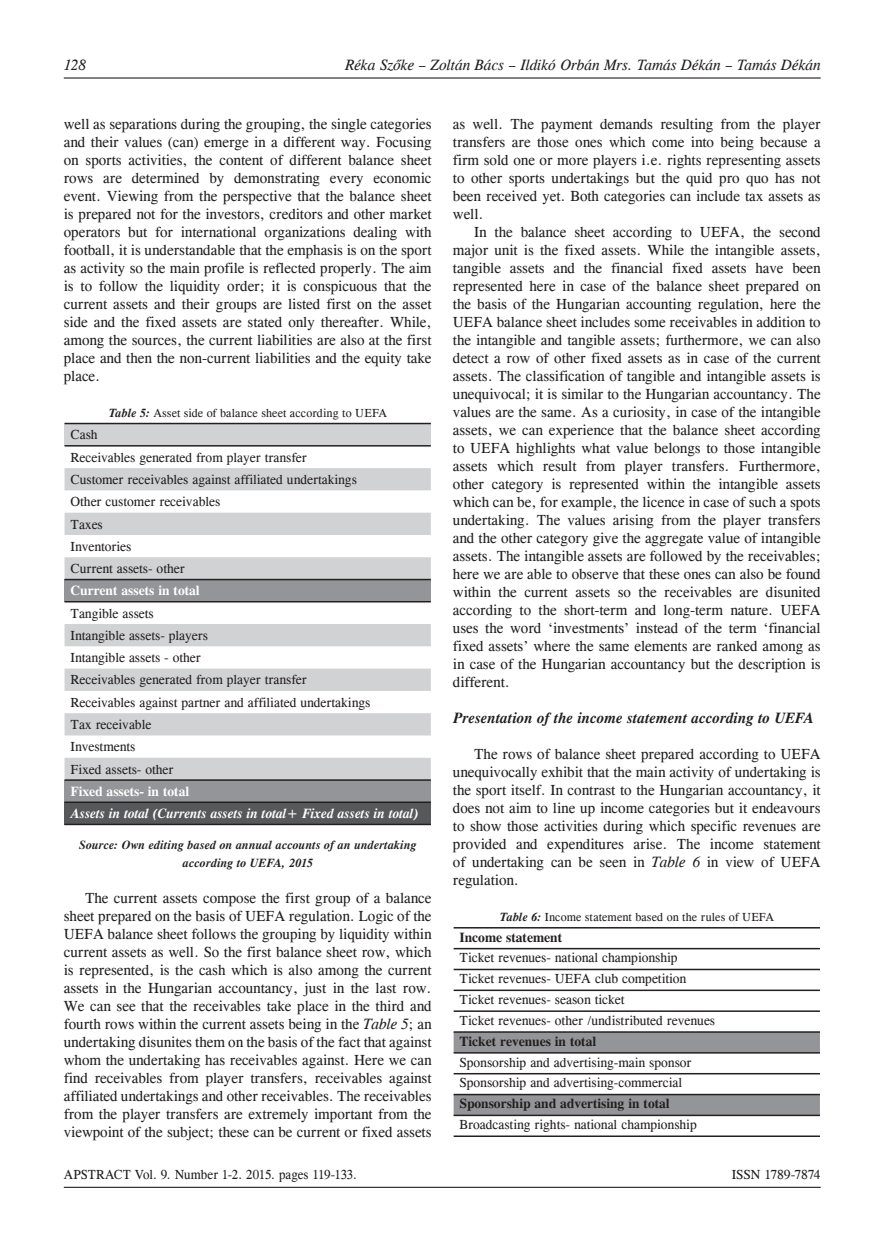
<style>
.page{position:relative;width:893px;height:1255px;background:#fff}
.page>*{position:absolute;margin:0;border:0;box-sizing:border-box;transform-origin:0 0}
.t1{font:15px/18px "CG Times";color:#231f20;text-align:justify}
.t2{font:italic 15px "CG Times";letter-spacing:.01em;color:#231f20}
.t3{font:italic 700 15px "CG Times";letter-spacing:.005em;color:#231f20}
.t4{font:13.5px/22.2px "CG Times";color:#231f20}
.t5{font:700 13.5px "CG Times";color:#231f20}
.t6{font:italic 700 13.5px "CG Times";color:#fff}
.t7{font:13.5px "CG Times";color:#231f20;scale:.96 1}
.t8{font:700 13.5px "CG Times";color:#fff}
.t9{font:12px "CG Times";letter-spacing:.01em;color:#231f20}
.t10{font:italic 700 12px/18px "CG Times";letter-spacing:.01em;color:#231f20;text-align:center}
.s1{font-weight:700;font-style:italic}
.s2{font-style:italic}
</style>
<div class="page">
<hr style="left:64px;top:1186px;width:757px;height:1px;background:#231f20">
<hr style="left:64px;top:77px;width:757px;height:2px;background:#231f20">
<div style="left:65px;top:423px;width:366px;height:23px;background:#d1d2d4"></div>
<svg style="left:65px;top:468px;width:159px;height:311px;fill:#d1d2d4"></svg>
<div style="left:65px;top:579px;width:366px;height:22px;background:#939598"></div>
<div style="left:65px;top:780px;width:366px;height:22px;background:#939598"></div>
<div style="left:65px;top:802px;width:366px;height:22px;background:#57585a"></div>
<hr style="left:65px;top:423px;width:366px;height:1px;background:#231f20">
<hr style="left:65px;top:445px;width:366px;height:1px;background:#231f20">
<hr style="left:65px;top:579px;width:366px;height:1px;background:#231f20">
<hr style="left:65px;top:601px;width:366px;height:1px;background:#231f20">
<hr style="left:65px;top:779px;width:366px;height:1px;background:#231f20">
<hr style="left:65px;top:801px;width:366px;height:2px;background:#231f20">
<hr style="left:65px;top:823px;width:366px;height:2px;background:#231f20">
<svg style="left:454px;top:1032px;width:366px;height:82px"></svg>
<hr style="left:454px;top:927px;width:366px;height:1px;background:#231f20">
<hr style="left:454px;top:947px;width:366px;height:2px;background:#231f20">
<hr style="left:454px;top:968px;width:366px;height:2px;background:#231f20">
<hr style="left:454px;top:989px;width:366px;height:2px;background:#231f20">
<hr style="left:454px;top:1010px;width:366px;height:1px;background:#231f20">
<hr style="left:454px;top:1031px;width:366px;height:1px;background:#231f20">
<hr style="left:454px;top:1052px;width:366px;height:1px;background:#231f20">
<hr style="left:454px;top:1072px;width:366px;height:2px;background:#231f20">
<hr style="left:454px;top:1093px;width:366px;height:2px;background:#231f20">
<hr style="left:454px;top:1114px;width:366px;height:2px;background:#231f20">
<hr style="left:454px;top:1135px;width:366px;height:1px;background:#231f20">
<img style="left:224px;top:422px;width:207px;height:404px">
<p class="t2" style="left:64px;top:56px;width:23px">128</p>
<p class="t2" style="left:345px;top:56px;width:477px">Réka Szőke – Zoltán Bács – Ildikó Orbán Mrs. Tamás Dékán – Tamás Dékán</p>
<p class="t1" style="left:64px;top:115px;width:369px">well as separations during the grouping, the single categories and their values (can) emerge in a different way. Focusing on sports activities, the content of different balance sheet rows are determined by demonstrating every economic event. Viewing from the perspective that the balance sheet is prepared not for the investors, creditors and other market operators but for international organizations dealing with football, it is understandable that the emphasis is on the sport as activity so the main profile is reflected properly. The aim is to follow the liquidity order; it is conspicuous that the current assets and their groups are listed first on the asset side and the fixed assets are stated only thereafter. While, among the sources, the current liabilities are also at the first place and then the non-current liabilities and the equity take place.</p>
<p class="t9" style="left:108px;top:406px;width:280px"><span class="s1">Table 5:</span> Asset side of balance sheet according to UEFA</p>
<p class="t4" style="left:71px;top:423px;width:288px">Cash<br>Receivables generated from player transfer<br>Customer receivables against affiliated undertakings<br>Other customer receivables<br>Taxes<br>Inventories<br>Current assets- other</p>
<p class="t8" style="left:71px;top:582px;width:131px">Current assets in total</p>
<p class="t4" style="left:71px;top:602px;width:301px">Tangible assets<br>Intangible assets- players<br>Intangible assets - other<br>Receivables generated from player transfer<br>Receivables against partner and affiliated undertakings<br>Tax receivable<br>Investments<br>Fixed assets- other</p>
<p class="t8" style="left:71px;top:783px;width:120px">Fixed assets- in total</p>
<p class="t6" style="left:71px;top:805px;width:349px">Assets in total (Currents assets in total+ Fixed assets in total)</p>
<p class="t10" style="left:79px;top:835px;width:339px">Source: Own editing based on annual accounts of an undertaking according to UEFA, 2015</p>
<p class="t1" style="left:64px;top:889px;width:369px;text-indent:21px">The current assets compose the first group of a balance sheet prepared on the basis of UEFA regulation. Logic of the UEFA balance sheet follows the grouping by liquidity within current assets as well. So the first balance sheet row, which is represented, is the cash which is also among the current assets in the Hungarian accountancy, just in the last row.<br>We can see that the receivables take place in the third and fourth rows within the current assets being in the <span class="s2">Table 5</span>; an undertaking disunites them on the basis of the fact that against whom the undertaking has receivables against. Here we can find receivables from player transfers, receivables against affiliated undertakings and other receivables. The receivables from the player transfers are extremely important from the viewpoint of the subject; these can be current or fixed assets</p>
<p class="t1" style="left:453px;top:115px;width:369px">as well. The payment demands resulting from the player transfers are those ones which come into being because a firm sold one or more players i.e. rights representing assets to other sports undertakings but the quid pro quo has not been received yet. Both categories can include tax assets as well.</p>
<p class="t1" style="left:453px;top:223px;width:369px;text-indent:21px">In the balance sheet according to UEFA, the second major unit is the fixed assets. While the intangible assets, tangible assets and the financial fixed assets have been represented here in case of the balance sheet prepared on the basis of the Hungarian accounting regulation, here the UEFA balance sheet includes some receivables in addition to the intangible and tangible assets; furthermore, we can also detect a row of other fixed assets as in case of the current assets. The classification of tangible and intangible assets is unequivocal; it is similar to the Hungarian accountancy. The values are the same. As a curiosity, in case of the intangible assets, we can experience that the balance sheet according to UEFA highlights what value belongs to those intangible assets which result from player transfers. Furthermore, other category is represented within the intangible assets which can be, for example, the licence in case of such a spots undertaking. The values arising from the player transfers and the other category give the aggregate value of intangible assets. The intangible assets are followed by the receivables; here we are able to observe that these ones can also be found within the current assets so the receivables are disunited according to the short-term and long-term nature. UEFA uses the word ‘investments’ instead of the term ‘financial fixed assets’ where the same elements are ranked among as in case of the Hungarian accountancy but the description is different.</p>
<p class="t3" style="left:453px;top:708px;width:362px">Presentation of the income statement according to UEFA</p>
<p class="t1" style="left:453px;top:745px;width:369px;text-indent:21px">The rows of balance sheet prepared according to UEFA unequivocally exhibit that the main activity of undertaking is the sport itself. In contrast to the Hungarian accountancy, it does not aim to line up income categories but it endeavours to show those activities during which specific revenues are provided and expenditures arise. The income statement of undertaking can be seen in <span class="s2">Table 6</span> in view of UEFA regulation.</p>
<p class="t9" style="left:500px;top:910px;width:276px"><span class="s1">Table 6:</span> Income statement based on the rules of UEFA</p>
<p class="t5" style="left:460px;top:929px;width:104px">Income statement</p>
<p class="t4" style="left:460px;top:947px;width:257px;line-height:20.9px">Ticket revenues- national championship Ticket revenues- UEFA club competition Ticket revenues- season ticket<br>Ticket revenues- other /undistributed revenues</p>
<p class="t5" style="left:460px;top:1032px;width:138px">Ticket revenues in total</p>
<p class="t4" style="left:460px;top:1051px;width:233px;line-height:20.9px">Sponsorship and advertising-main sponsor<br>Sponsorship and advertising-commercial</p>
<p class="t5" style="left:460px;top:1095px;width:212px">Sponsorship and advertising in total</p>
<p class="t4" style="left:460px;top:1113px;width:239px">Broadcasting rights- national championship</p>
<p class="t7" style="left:64px;top:1166px;width:307px">APSTRACT Vol. 9. Number 1-2. 2015. pages 119-133.</p>
<p class="t4" style="left:732px;top:1163px;width:90px">ISSN 1789-7874</p>
</div>
